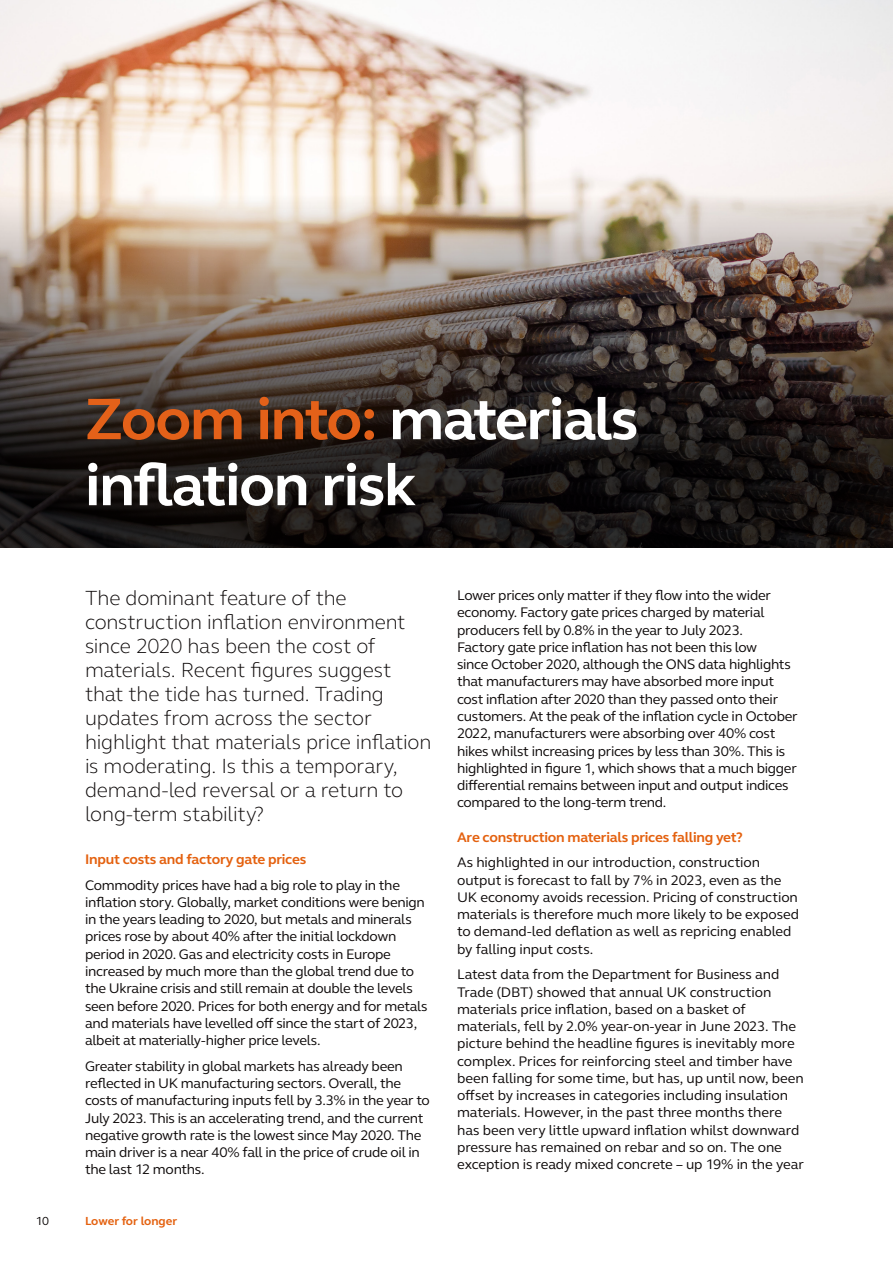
<style>
.page{position:relative;width:893px;height:1263px;background:#fff}
.page>*{position:absolute;margin:0;border:0;box-sizing:border-box;transform-origin:0 0}
.t1{font:700 60px/66px "FS Elliot Pro";letter-spacing:-.025em;color:#fff}
.t2{font:300 21px/24px "FS Elliot Pro";letter-spacing:-.01em;color:#0c0808}
.t3{font:14.25px/17.2px "FS Elliot Pro";letter-spacing:-.015em;color:#0c0808}
.t4{font:700 14.25px "FS Elliot Pro";letter-spacing:-.02em;color:#e4610f}
.t5{font:700 12px "FS Elliot Pro";color:#e4610f}
.t6{font:12px "FS Elliot Pro";color:#0c0808}
.s1{color:#e46119}
</style>
<div class="page">
<img style="left:0;top:0;width:893px;height:547px">
<h1 class="t1" style="left:85px;top:385px;width:555px"><span class="s1">Zoom into:</span> materials inflation risk</h1>
<p class="t2" style="left:85px;top:585px;width:348px">The dominant feature of the construction inflation environment since 2020 has been the cost of materials. Recent figures suggest that the tide has turned. Trading updates from across the sector highlight that materials price inflation is moderating. Is this a temporary, demand-led reversal or a return to long-term stability?</p>
<p class="t4" style="left:85px;top:849px;width:223px">Input costs and factory gate prices</p>
<p class="t3" style="left:85px;top:876px;width:344px">Commodity prices have had a big role to play in the inflation story. Globally, market conditions were benign in the years leading to 2020, but metals and minerals prices rose by about 40% after the initial lockdown period in 2020. Gas and electricity costs in Europe increased by much more than the global trend due to the Ukraine crisis and still remain at double the levels seen before 2020. Prices for both energy and for metals and materials have levelled off since the start of 2023, albeit at materially-higher price levels.</p>
<p class="t3" style="left:85px;top:1057px;width:346px">Greater stability in global markets has already been reflected in UK manufacturing sectors. Overall, the costs of manufacturing inputs fell by 3.3% in the year to July 2023. This is an accelerating trend, and the current negative growth rate is the lowest since May 2020. The main driver is a near 40% fall in the price of crude oil in the last 12 months.</p>
<p class="t6" style="left:36px;top:1213px;width:15px">10</p>
<p class="t5" style="left:85px;top:1213px;width:94px">Lower for longer</p>
<p class="t3" style="left:457px;top:586px;width:342px">Lower prices only matter if they flow into the wider economy. Factory gate prices charged by material producers fell by 0.8% in the year to July 2023.<br>Factory gate price inflation has not been this low<br>since October 2020, although the ONS data highlights that manufacturers may have absorbed more input cost inflation after 2020 than they passed onto their customers. At the peak of the inflation cycle in October 2022, manufacturers were absorbing over 40% cost hikes whilst increasing prices by less than 30%. This is highlighted in figure 1, which shows that a much bigger differential remains between input and output indices compared to the long-term trend.</p>
<p class="t4" style="left:457px;top:827px;width:287px">Are construction materials prices falling yet?</p>
<p class="t3" style="left:457px;top:853px;width:343px">As highlighted in our introduction, construction output is forecast to fall by 7% in 2023, even as the UK economy avoids recession. Pricing of construction materials is therefore much more likely to be exposed to demand-led deflation as well as repricing enabled by falling input costs.</p>
<p class="t3" style="left:457px;top:965px;width:348px">Latest data from the Department for Business and Trade (DBT) showed that annual UK construction materials price inflation, based on a basket of materials, fell by 2.0% year-on-year in June 2023. The picture behind the headline figures is inevitably more complex. Prices for reinforcing steel and timber have been falling for some time, but has, up until now, been offset by increases in categories including insulation materials. However, in the past three months there has been very little upward inflation whilst downward pressure has remained on rebar and so on. The one exception is ready mixed concrete – up 19% in the year</p>
</div>
